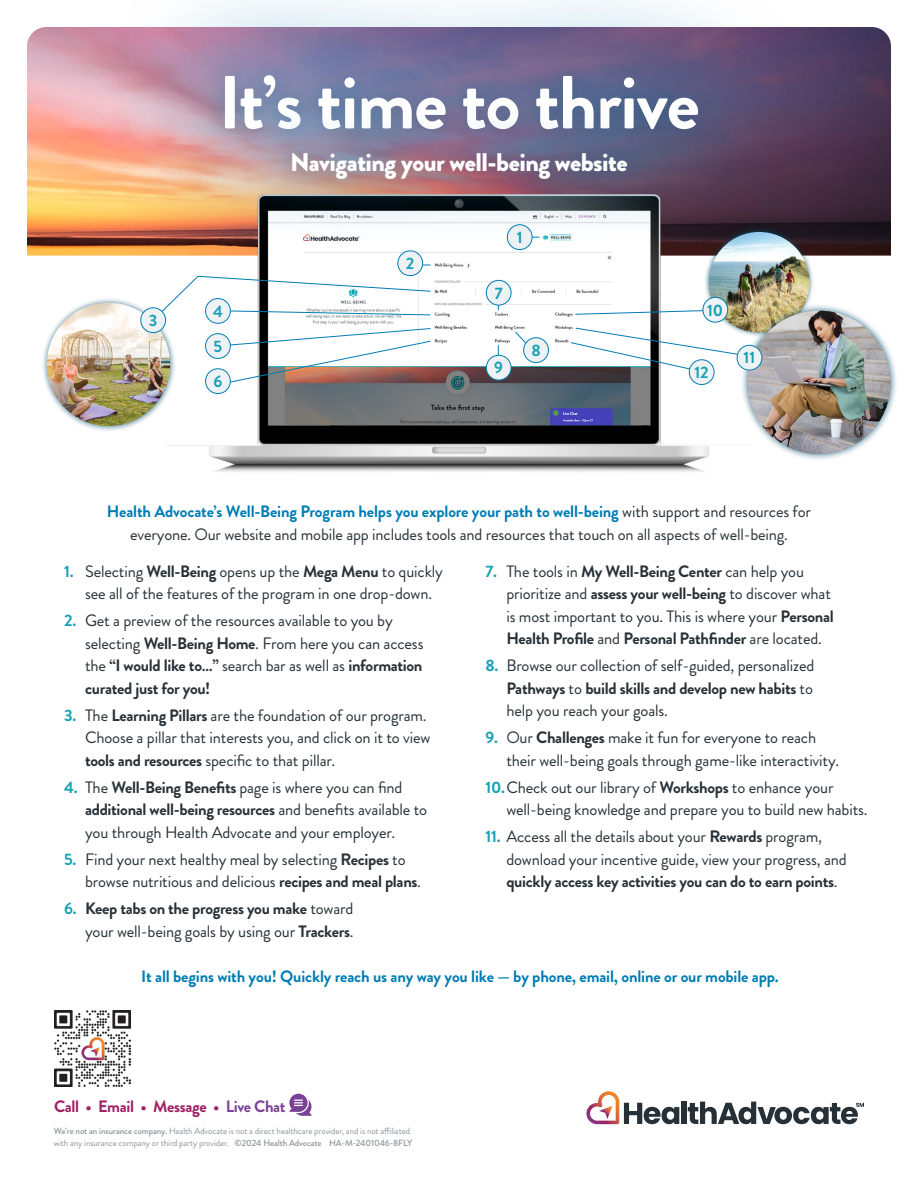
<style>
.page{position:relative;width:918px;height:1188px;background:#fff}
.page>*{position:absolute;margin:0;border:0;box-sizing:border-box;transform-origin:0 0}
.t1{font:700 75px "Brandon Grotesque";letter-spacing:-.02em;color:#fff}
.t2{font:900 25.5px "Brandon Grotesque";letter-spacing:-.02em;color:#fff}
.t3{font:16.5px/22.5px "Brandon Grotesque";letter-spacing:-.01em;color:#273137}
.t4{font:700 16.5px "Brandon Grotesque";letter-spacing:-.01em;color:#007db4}
.t5{font:700 16.5px/22.5px "Brandon Grotesque";letter-spacing:-.02em;color:#273137;text-align:right}
.t6{font:700 16.5px "Brandon Grotesque";letter-spacing:-.02em;color:#9e2063}
.t7{font:700 16.5px "Brandon Grotesque";color:#18a2b4}
.t8{font:9px/12px "Brandon Grotesque";letter-spacing:-.01em;color:#89949b}
.s1{font-weight:700;color:#007db4}
.s2{font-weight:700;color:#18a2b4}
.s3{font-weight:700}
.s4{color:#18a2b4}
.s5{font-weight:400}
.s6{color:#7b4196}
.s7{font-weight:500}
</style>
<div class="page">
<img style="left:27px;top:27px;width:864px;height:229px">
<img style="left:167px;top:250px;width:548px;height:222px">
<div style="left:41px;top:297px;width:135px;height:135px;background:#045072;opacity:.75"></div>
<img style="left:47px;top:303px;width:123px;height:123px;border-radius:62px">
<div style="left:704px;top:227px;width:111px;height:111px;background:#045072;opacity:.75"></div>
<img style="left:709px;top:232px;width:101px;height:101px;border-radius:50px">
<div style="left:740px;top:304px;width:158px;height:157px;background:#045072;opacity:.75"></div>
<img style="left:747px;top:311px;width:144px;height:143px;border-radius:72px">
<svg style="left:515px;top:331px;width:14px;height:15px"></svg>
<svg style="left:148px;top:276px;width:283px;height:107px"></svg>
<div style="left:141px;top:308px;width:25px;height:25px;background:#eff2f4;border-radius:50%"></div>
<div style="left:140px;top:307px;width:26px;height:26px;border:1px solid #007db4;border-radius:50%"></div>
<div style="left:206px;top:334px;width:24px;height:24px;background:#eff2f4;border-radius:50%"></div>
<div style="left:205px;top:333px;width:26px;height:26px;border:1px solid #007db4;border-radius:50%"></div>
<div style="left:206px;top:299px;width:24px;height:24px;background:#eff2f4;border-radius:50%"></div>
<div style="left:205px;top:298px;width:26px;height:26px;border:1px solid #007db4;border-radius:50%"></div>
<div style="left:206px;top:369px;width:24px;height:25px;background:#eff2f4;border-radius:50%"></div>
<div style="left:205px;top:368px;width:26px;height:26px;border:1px solid #007db4;border-radius:50%"></div>
<div style="left:689px;top:360px;width:25px;height:25px;background:#eff2f4;border-radius:50%"></div>
<div style="left:689px;top:359px;width:25px;height:26px;border:1px solid #007db4;border-radius:50%"></div>
<div style="left:524px;top:338px;width:24px;height:24px;background:#eff2f4;border-radius:50%"></div>
<div style="left:523px;top:337px;width:26px;height:26px;border:1px solid #007db4;border-radius:50%"></div>
<div style="left:398px;top:251px;width:25px;height:25px;background:#eff2f4;border-radius:50%"></div>
<div style="left:397px;top:250px;width:26px;height:26px;border:1px solid #007db4;border-radius:50%"></div>
<div style="left:486px;top:280px;width:25px;height:25px;background:#eff2f4;border-radius:50%"></div>
<div style="left:486px;top:280px;width:25px;height:26px;border:1px solid #007db4;border-radius:50%"></div>
<div style="left:486px;top:355px;width:25px;height:25px;background:#eff2f4;border-radius:50%"></div>
<div style="left:486px;top:355px;width:25px;height:25px;border:1px solid #007db4;border-radius:50%"></div>
<svg style="left:575px;top:310px;width:129px;height:5px"></svg>
<svg style="left:570px;top:327px;width:171px;height:45px"></svg>
<div style="left:703px;top:297px;width:25px;height:25px;background:#eff2f4;border-radius:50%"></div>
<div style="left:703px;top:297px;width:25px;height:26px;border:1px solid #007db4;border-radius:50%"></div>
<div style="left:737px;top:345px;width:25px;height:25px;background:#eff2f4;border-radius:50%"></div>
<div style="left:737px;top:345px;width:25px;height:25px;border:1px solid #007db4;border-radius:50%"></div>
<div style="left:105px;top:0;width:710px;height:250px;background:#007db4;opacity:.54"></div>
<div style="left:206px;top:58px;width:510px;height:89px;background:#045072;opacity:.3"></div>
<div style="left:236px;top:97px;width:446px;height:138px;background:#007db4;opacity:.15"></div>
<div style="left:273px;top:135px;width:372px;height:62px;background:#045072;opacity:.3"></div>
<img style="left:54px;top:1010px;width:76px;height:76px">
<svg style="left:289px;top:1094px;width:23px;height:22px"></svg>
<svg style="left:586px;top:1091px;width:93px;height:33px"></svg>
<div style="left:681px;top:1102px;width:5px;height:22px;background:#273036"></div>
<svg style="left:688px;top:1102px;width:176px;height:22px"></svg>
<h1 class="t1" style="left:218px;top:50px;width:483px">It’s time to thrive</h1>
<h2 class="t2" style="left:290px;top:144px;width:339px">Navigating your well-being website</h2>
<p class="t7" style="left:149px;top:309px;width:10px">3</p>
<p class="t7" style="left:213px;top:300px;width:11px">4</p>
<p class="t7" style="left:214px;top:335px;width:10px">5</p>
<p class="t7" style="left:214px;top:370px;width:10px">6</p>
<p class="t7" style="left:406px;top:252px;width:10px">2</p>
<p class="t7" style="left:517px;top:226px;width:7px">1</p>
<p class="t7" style="left:495px;top:281px;width:9px">7</p>
<p class="t7" style="left:494px;top:356px;width:10px">9</p>
<p class="t7" style="left:531px;top:339px;width:11px">8</p>
<p class="t7" style="left:707px;top:298px;width:18px">10</p>
<p class="t7" style="left:695px;top:361px;width:16px">12</p>
<p class="t7" style="left:744px;top:346px;width:13px">11</p>
<p class="t3" style="left:107px;top:500px;width:706px;text-align:center"><span class="s1">Health Advocate’s Well-Being Program helps you explore your path to well-being</span> with support and resources for everyone. Our website and mobile app includes tools and resources that touch on all aspects of well-being.</p>
<p class="t3" style="left:85px;top:560px;width:359px;text-indent:-21px"><span class="s2">1.</span> Selecting <span class="s3">Well-Being</span> opens up the <span class="s3">Mega Menu</span> to quickly see all of the features of the program in one drop-down.</p>
<p class="t3" style="left:85px;top:609px;width:340px;text-indent:-21px"><span class="s2">2.</span> Get a preview of the resources available to you by selecting <span class="s3">Well-Being Home</span>. From here you can access the <span class="s3">“I would like to…”</span> search bar as well as <span class="s3">information curated just for you!</span></p>
<p class="t3" style="left:85px;top:704px;width:347px;text-indent:-21px"><span class="s2">3.</span> The <span class="s3">Learning Pillars</span> are the foundation of our program.<br>Choose a pillar that interests you, and click on it to view <span class="s3">tools and resources</span> specific to that pillar.</p>
<p class="t3" style="left:85px;top:776px;width:344px;text-indent:-21px"><span class="s2">4.</span> The <span class="s3">Well-Being Benefits</span> page is where you can find <span class="s3">additional well-being resources</span> and benefits available to you through Health Advocate and your employer.</p>
<p class="t3" style="left:85px;top:848px;width:337px;text-indent:-21px"><span class="s2">5.</span> Find your next healthy meal by selecting <span class="s3">Recipes</span> to browse nutritious and delicious <span class="s3">recipes and meal plans</span>.</p>
<p class="t5" style="left:64px;top:897px;width:291px"><span class="s4">6.</span> Keep tabs on the progress you make <span class="s5">toward your well-being goals by using our</span> Trackers<span class="s5">.</span></p>
<p class="t3" style="left:506px;top:560px;width:329px;text-indent:-21px"><span class="s2">7.</span> The tools in <span class="s3">My Well-Being Center</span> can help you prioritize and <span class="s3">assess your well-being</span> to discover what is most important to you. This is where your <span class="s3">Personal Health Profile</span> and <span class="s3">Personal Pathfinder</span> are located.</p>
<p class="t3" style="left:506px;top:655px;width:309px;text-align:justify;text-indent:-21px"><span class="s2">8.</span> Browse our collection of self-guided, personalized <span class="s3">Pathways</span> to <span class="s3">build skills and develop new habits</span> to help you reach your goals.</p>
<p class="t3" style="left:506px;top:727px;width:334px;text-indent:-21px"><span class="s2">9.</span> Our <span class="s3">Challenges</span> make it fun for everyone to reach their well-being goals through game-like interactivity.</p>
<p class="t3" style="left:506px;top:776px;width:363px;text-indent:-21px"><span class="s2">10.</span>Check out our library of <span class="s3">Workshops</span> to enhance your well-being knowledge and prepare you to build new habits.</p>
<p class="t3" style="left:506px;top:826px;width:342px;text-indent:-21px"><span class="s2">11.</span> Access all the details about your <span class="s3">Rewards</span> program, download your incentive guide, view your progress, and <span class="s3">quickly access key activities you can do to earn points</span>.</p>
<p class="t4" style="left:141px;top:965px;width:639px">It all begins with you! Quickly reach us any way you like — by phone, email, online or our mobile app.</p>
<p class="t6" style="left:54px;top:1095px;width:233px">Call • Email • Message • <span class="s6">Live Chat</span></p>
<p class="t8" style="left:54px;top:1125px;width:360px"><span class="s7">We’re not an insurance company.</span> Health Advocate is not a direct healthcare provider, and is not affiliated with any insurance company or third party provider. <span class="s7">©2024 Health Advocate HA-M-2401046-8FLY</span></p>
</div>
